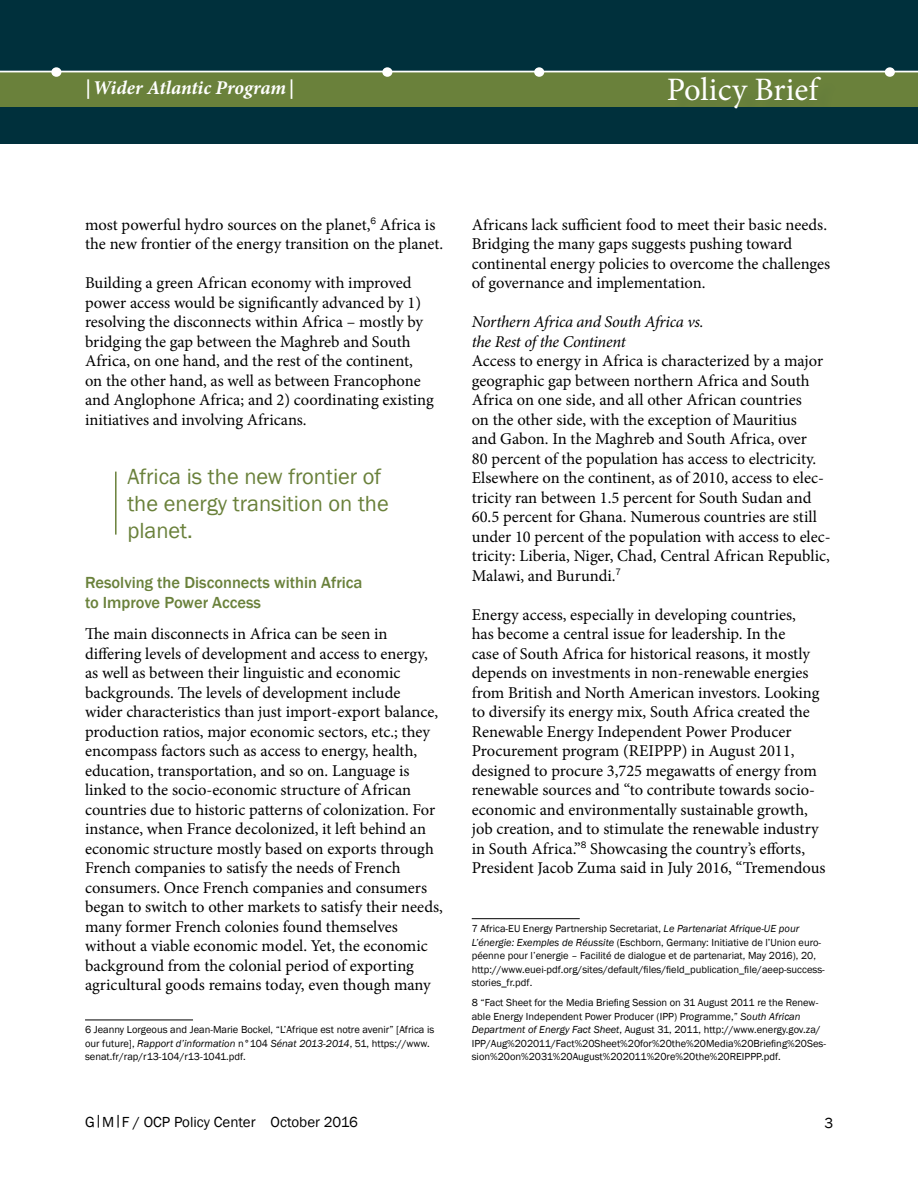
<style>
.page{position:relative;width:918px;height:1188px;background:#fff}
.page>*{position:absolute;margin:0;border:0;box-sizing:border-box;transform-origin:0 0}
.t1{font:32.7px "Minion Pro";color:#fff}
.t2{font:22.5px/27px "Franklin Gothic";color:#6a813b}
.t3{font:italic 700 19.5px "Minion Pro";letter-spacing:-.005em;color:#fff}
.t4{font:16.5px/19.5px "Minion Pro";color:#000}
.t5{font:500 16.5px/19.5px "Franklin Gothic";color:#6a813b}
.t6{font:italic 16.5px/19.5px "Minion Pro";letter-spacing:-.015em;color:#000}
.t7{font:15px "Franklin Gothic";color:#000}
.t8{font:10.5px/13.5px "Franklin Gothic";color:#000}
.s1{font-style:italic}
</style>
<div class="page">
<div style="left:0;top:0;width:918px;height:143px;background:#00303c"></div>
<div style="left:0;top:71px;width:918px;height:36px;background:#6a813b"></div>
<hr style="left:0;top:71px;width:918px;height:1px;background:#fff">
<div style="left:885px;top:67px;width:10px;height:10px;background:#fff;border-radius:50%"></div>
<div style="left:534px;top:67px;width:10px;height:10px;background:#fff;border-radius:50%"></div>
<div style="left:382px;top:67px;width:10px;height:10px;background:#fff;border-radius:50%"></div>
<div style="left:51px;top:67px;width:10px;height:10px;background:#fff;border-radius:50%"></div>
<div style="left:671px;top:80px;width:168px;height:46px;background:#00303c;opacity:.1"></div>
<hr style="left:85px;top:1020px;width:108px;height:1px;background:#000">
<hr style="left:115px;top:472px;width:2px;height:63px;background:#6a813b">
<hr style="left:472px;top:918px;width:108px;height:1px;background:#000">
<p class="t3" style="left:85px;top:74px;width:210px">|Wider Atlantic Program|</p>
<h1 class="t1" style="left:667px;top:68px;width:153px">Policy Brief</h1>
<p class="t4" style="left:85px;top:215px;width:360px">most powerful hydro sources on the planet,<sup>6</sup> Africa is the new frontier of the energy transition on the planet.</p>
<p class="t4" style="left:85px;top:273px;width:350px">Building a green African economy with improved power access would be significantly advanced by 1) resolving the disconnects within Africa – mostly by bridging the gap between the Maghreb and South Africa, on one hand, and the rest of the continent, on the other hand, as well as between Francophone and Anglophone Africa; and 2) coordinating existing initiatives and involving Africans.</p>
<h2 class="t2" style="left:127px;top:463px;width:263px">Africa is the new frontier of the energy transition on the planet.</h2>
<p class="t5" style="left:85px;top:573px;width:279px">Resolving the Disconnects within Africa to Improve Power Access</p>
<p class="t4" style="left:85px;top:624px;width:359px">The main disconnects in Africa can be seen in differing levels of development and access to energy, as well as between their linguistic and economic backgrounds. The levels of development include<br>wider characteristics than just import-export balance, production ratios, major economic sectors, etc.; they encompass factors such as access to energy, health, education, transportation, and so on. Language is linked to the socio-economic structure of African countries due to historic patterns of colonization. For instance, when France decolonized, it left behind an economic structure mostly based on exports through French companies to satisfy the needs of French consumers. Once French companies and consumers began to switch to other markets to satisfy their needs, many former French colonies found themselves without a viable economic model. Yet, the economic background from the colonial period of exporting agricultural goods remains today, even though many</p>
<p class="t8" style="left:85px;top:1023px;width:351px">6 Jeanny Lorgeous and Jean-Marie Bockel, “L’Afrique est notre avenir” [Africa is our future], <span class="s1">Rapport d’information</span> n°104 <span class="s1">Sénat 2013-2014</span>, 51, https://www. senat.fr/rap/r13-104/r13-1041.pdf.</p>
<p class="t4" style="left:472px;top:215px;width:360px">Africans lack sufficient food to meet their basic needs.<br>Bridging the many gaps suggests pushing toward continental energy policies to overcome the challenges of governance and implementation.</p>
<p class="t6" style="left:472px;top:312px;width:234px">Northern Africa and South Africa vs. the Rest of the Continent</p>
<p class="t4" style="left:472px;top:351px;width:360px">Access to energy in Africa is characterized by a major geographic gap between northern Africa and South Africa on one side, and all other African countries<br>on the other side, with the exception of Mauritius<br>and Gabon. In the Maghreb and South Africa, over<br>80 percent of the population has access to electricity.<br>Elsewhere on the continent, as of 2010, access to elec&shy;tricity ran between 1.5 percent for South Sudan and 60.5 percent for Ghana. Numerous countries are still under 10 percent of the population with access to elec&shy;tricity: Liberia, Niger, Chad, Central African Republic, Malawi, and Burundi.<sup>7</sup></p>
<p class="t4" style="left:472px;top:605px;width:355px">Energy access, especially in developing countries,<br>has become a central issue for leadership. In the<br>case of South Africa for historical reasons, it mostly depends on investments in non-renewable energies from British and North American investors. Looking to diversify its energy mix, South Africa created the Renewable Energy Independent Power Producer Procurement program (REIPPP) in August 2011, designed to procure 3,725 megawatts of energy from renewable sources and “to contribute towards socio&shy;economic and environmentally sustainable growth, job creation, and to stimulate the renewable industry in South Africa.”<sup>8</sup> Showcasing the country’s efforts, President Jacob Zuma said in July 2016, “Tremendous</p>
<p class="t8" style="left:472px;top:922px;width:355px">7 Africa-EU Energy Partnership Secretariat, <span class="s1">Le Partenariat Afrique-UE pour L’énergie: Exemples de Réussite</span> (Eschborn, Germany: Initiative de l’Union euro&shy;péenne pour l’energie – Facilité de dialogue et de partenariat, May 2016), 20, http://www.euei-pdf.org/sites/default/files/field_publication_file/aeep-success&shy;stories_fr.pdf.</p>
<p class="t8" style="left:472px;top:996px;width:356px">8 “Fact Sheet for the Media Briefing Session on 31 August 2011 re the Renew&shy;able Energy Independent Power Producer (IPP) Programme,” <span class="s1">South African Department of Energy Fact Sheet</span>, August 31, 2011, http://www.energy.gov.za/ IPP/Aug%202011/Fact%20Sheet%20for%20the%20Media%20Briefing%20Ses&shy;sion%20on%2031%20August%202011%20re%20the%20REIPPP.pdf.</p>
<p class="t7" style="left:85px;top:1112px;width:274px">G|M|F / OCP Policy Center October 2016</p>
<p class="t7" style="left:825px;top:1113px;width:10px">3</p>
</div>
